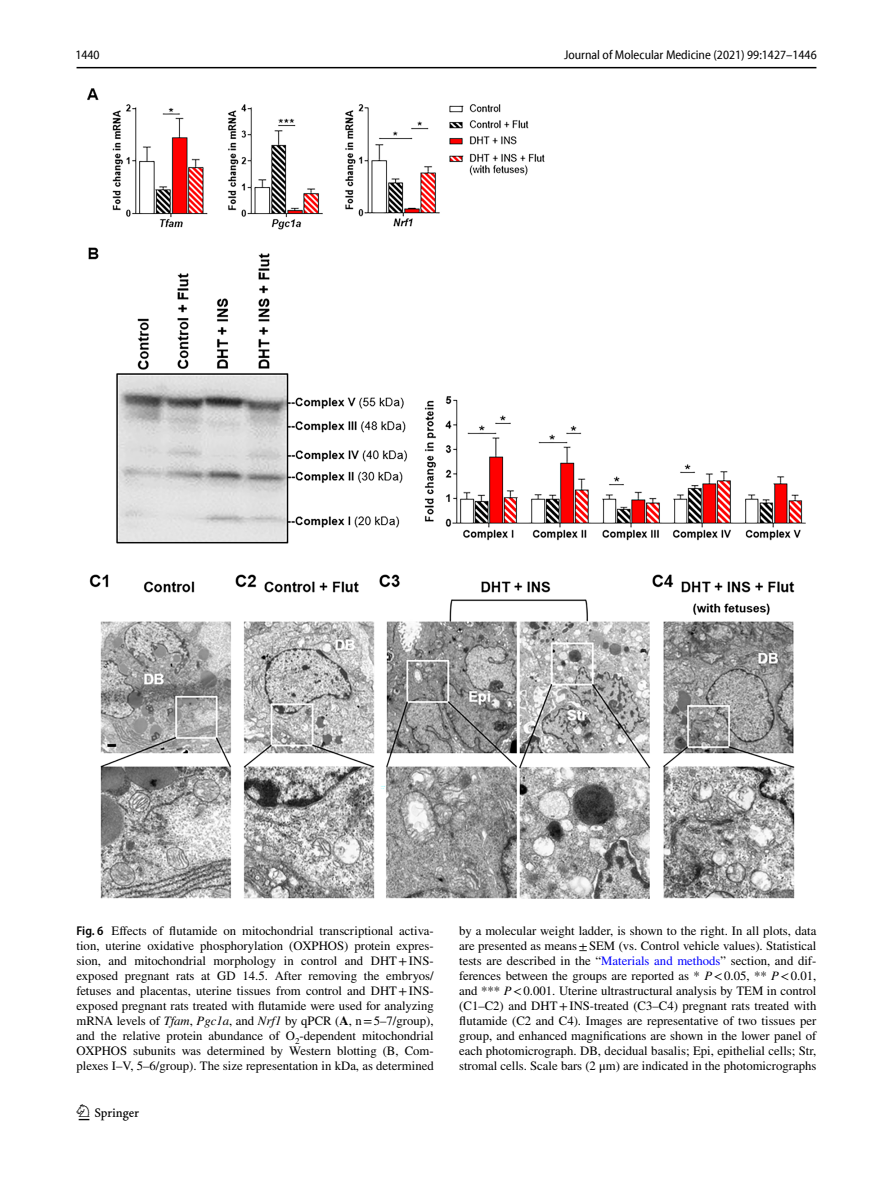
<style>
.page{position:relative;width:893px;height:1187px;background:#fff}
.page>*{position:absolute;margin:0;border:0;box-sizing:border-box;transform-origin:0 0}
.t1{font:22.5px "Springnew Regular 2";color:#000}
.t2{font:12.75px/15px "STIX";color:#000;text-align:justify}
.t3{font:semi-condensed 12.75px "Myriad Pro Unic";color:#000}
.s1{font-family:"Myriad Pro";font-weight:600;font-stretch:semi-condensed}
.s2{font-style:italic}
.s3{font-weight:700}
.s4{color:#00f}
</style>
<div class="page">
<hr style="left:77px;top:67px;width:739px;height:1px;background:#000">
<img style="left:87px;top:88px;width:719px;height:811px">
<p class="t3" style="left:75px;top:50px;width:26px">1440</p>
<p class="t3" style="left:564px;top:50px;width:254px">Journal of Molecular Medicine (2021) 99:1427–1446</p>
<p class="t2" style="left:77px;top:924px;width:359px"><span class="s1">Fig. 6</span> Effects of flutamide on mitochondrial transcriptional activa&shy;tion, uterine oxidative phosphorylation (OXPHOS) protein expres&shy;sion, and mitochondrial morphology in control and DHT+INS&shy;exposed pregnant rats at GD 14.5. After removing the embryos/ fetuses and placentas, uterine tissues from control and DHT+INS&shy;exposed pregnant rats treated with flutamide were used for analyzing mRNA levels of <span class="s2">Tfam</span>, <span class="s2">Pgc1a</span>, and <span class="s2">Nrf1</span> by qPCR (<span class="s3">A</span>, n=5–7/group), and the relative protein abundance of O<sub>2</sub>-dependent mitochondrial OXPHOS subunits was determined by Western blotting (B, Com&shy;plexes I–V, 5–6/group). The size representation in kDa, as determined</p>
<p class="t2" style="left:459px;top:924px;width:359px">by a molecular weight ladder, is shown to the right. In all plots, data are presented as means±SEM (vs. Control vehicle values). Statistical tests are described in the “<span class="s4">Materials and methods</span>” section, and dif&shy;ferences between the groups are reported as * <span class="s2">P</span>&lt;0.05, ** <span class="s2">P</span>&lt;0.01, and *** <span class="s2">P</span>&lt;0.001. Uterine ultrastructural analysis by TEM in control (C1–C2) and DHT+INS-treated (C3–C4) pregnant rats treated with flutamide (C2 and C4). Images are representative of two tissues per group, and enhanced magnifications are shown in the lower panel of each photomicrograph. DB, decidual basalis; Epi, epithelial cells; Str, stromal cells. Scale bars (2 μm) are indicated in the photomicrographs</p>
<h1 class="t1" style="left:79px;top:1104px;width:62px">1 3</h1>
</div>
